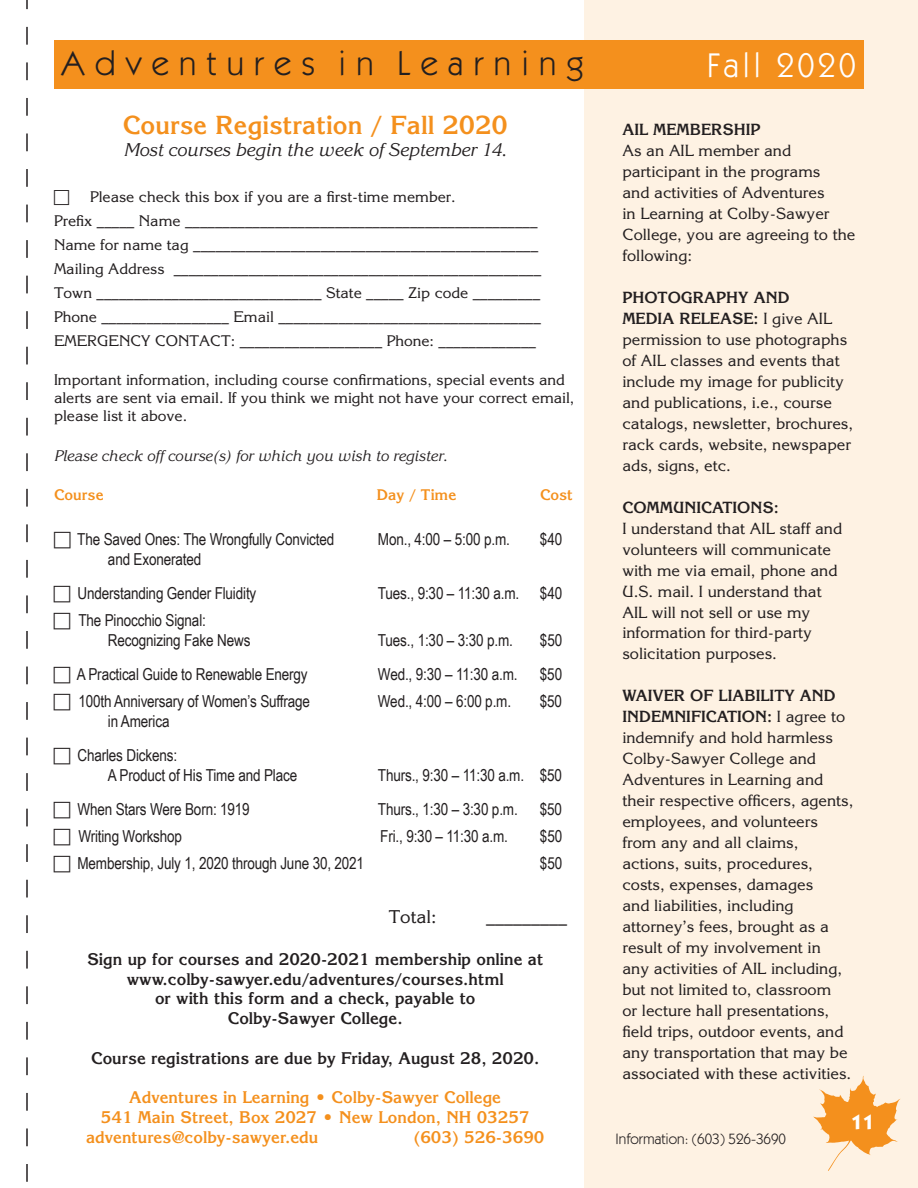
<style>
.page{position:relative;width:918px;height:1188px;background:#fff}
.page>*{position:absolute;margin:0;border:0;box-sizing:border-box;transform-origin:0 0}
.t1{font:34.35px "Itc Kabel";letter-spacing:.3em;color:#231f20}
.t2{font:34.35px "Itc Kabel";letter-spacing:.1em;color:#fff}
.t3{font:700 25.5px "Korinna";color:#f4901d}
.t4{font:700 21px "Itc Kabel";color:#fff}
.t5{font:italic 18px "Korinna";color:#231f20}
.t6{font:18px "Korinna";color:#231f20}
.t7{font:16.5px/34.5px "Arial Narrow";letter-spacing:-.01em;color:#231f20}
.t8{font:700 16.5px/19.8px "Korinna";color:#231f20;text-align:center}
.t9{font:700 16.5px "Korinna";color:#f4901d}
.t10{font:15.75px/21px "Korinna";color:#231f20}
.t11{font:700 15.75px "Korinna";color:#231f20}
.t12{font:15px/24px "Korinna";color:#231f20}
.t13{font:italic 15px "Korinna";color:#231f20}
.t14{font:15px "Itc Kabel";color:#231f20}
.t15{font:700 15px "Korinna";color:#f4901d}
.s1{font-weight:700}
</style>
<div class="page">
<div style="left:584px;top:0;width:334px;height:1188px;background:#fef2e3"></div>
<svg style="left:26px;top:0;width:2px;height:1182px"></svg>
<svg style="left:813px;top:1076px;width:88px;height:95px"></svg>
<div style="left:54px;top:40px;width:810px;height:49px;background:#f4901d"></div>
<h1 class="t1" style="left:62px;top:43px;width:524px">Adventures in Learning</h1>
<h1 class="t2" style="left:707px;top:45px;width:150px">Fall 2020</h1>
<h2 class="t3" style="left:123px;top:110px;width:387px">Course Registration / Fall 2020</h2>
<p class="t5" style="left:124px;top:139px;width:384px">Most courses begin the week of September 14.</p>
<p class="t12" style="left:54px;top:184px;width:489px;text-indent:36px">Please check this box if you are a first-time member.<br>Prefix _____ Name _______________________________________________ Name for name tag ______________________________________________ Mailing Address _________________________________________________ Town ______________________________ State _____ Zip code _________ Phone _________________ Email ___________________________________ EMERGENCY CONTACT: ___________________ Phone: _____________</p>
<p class="t12" style="left:54px;top:371px;width:522px;line-height:18px">Important information, including course confirmations, special events and alerts are sent via email. If you think we might not have your correct email, please list it above.</p>
<p class="t13" style="left:54px;top:447px;width:395px">Please check off course(s) for which you wish to register.</p>
<p class="t15" style="left:54px;top:486px;width:51px">Course</p>
<p class="t15" style="left:377px;top:486px;width:81px">Day / Time</p>
<p class="t15" style="left:540px;top:486px;width:34px">Cost</p>
<p class="t7" style="left:77px;top:522px;width:259px">The Saved Ones: The Wrongfully Convicted</p>
<p class="t7" style="left:378px;top:522px;width:133px">Mon., 4:00 – 5:00 p.m.</p>
<p class="t7" style="left:540px;top:522px;width:24px">$40</p>
<p class="t7" style="left:78px;top:541px;width:180px;text-indent:30px">and Exonerated<br>Understanding Gender Fluidity</p>
<p class="t11" style="left:622px;top:119px;width:140px">AIL MEMBERSHIP</p>
<p class="t10" style="left:622px;top:139px;width:235px">As an AIL member and participant in the programs<br>and activities of Adventures<br>in Learning at Colby-Sawyer<br>College, you are agreeing to the following:</p>
<p class="t10" style="left:622px;top:286px;width:232px"><span class="s1">PHOTOGRAPHY AND<br>MEDIA RELEASE:</span> I give AIL permission to use photographs of AIL classes and events that include my image for publicity and publications, i.e., course catalogs, newsletter, brochures, rack cards, website, newspaper ads, signs, etc.</p>
<p class="t11" style="left:622px;top:497px;width:158px">COMMUNICATIONS:</p>
<p class="t10" style="left:622px;top:517px;width:221px">I understand that AIL staff and volunteers will communicate with me via email, phone and<br>U.S. mail. I understand that<br>AIL will not sell or use my information for third-party solicitation purposes.</p>
<p class="t10" style="left:622px;top:685px;width:233px"><span class="s1">WAIVER OF LIABILITY AND<br>INDEMNIFICATION:</span> I agree to indemnify and hold harmless<br>Colby-Sawyer College and<br>Adventures in Learning and their respective officers, agents, employees, and volunteers from any and all claims, actions, suits, procedures, costs, expenses, damages<br>and liabilities, including attorney’s fees, brought as a result of my involvement in<br>any activities of AIL including, but not limited to, classroom<br>or lecture hall presentations, field trips, outdoor events, and any transportation that may be associated with these activities.</p>
<p class="t7" style="left:378px;top:576px;width:186px">Tues., 9:30 – 11:30 a.m. $40</p>
<p class="t7" style="left:108px;top:610px;width:144px;line-height:19.5px;text-indent:-30px">The Pinocchio Signal:<br>Recognizing Fake News</p>
<p class="t7" style="left:378px;top:622px;width:137px">Tues., 1:30 – 3:30 p.m.</p>
<p class="t7" style="left:540px;top:622px;width:24px">$50</p>
<p class="t7" style="left:77px;top:657px;width:232px">A Practical Guide to Renewable Energy</p>
<p class="t7" style="left:378px;top:657px;width:141px">Wed., 9:30 – 11:30 a.m.</p>
<p class="t7" style="left:540px;top:657px;width:24px">$50</p>
<p class="t7" style="left:78px;top:684px;width:233px">100th Anniversary of Women’s Suffrage</p>
<p class="t7" style="left:378px;top:684px;width:135px">Wed., 4:00 – 6:00 p.m.</p>
<p class="t7" style="left:540px;top:684px;width:24px">$50</p>
<p class="t7" style="left:77px;top:703px;width:101px;text-indent:30px">in America<br>Charles Dickens:</p>
<p class="t7" style="left:108px;top:757px;width:191px">A Product of His Time and Place</p>
<p class="t7" style="left:378px;top:757px;width:186px">Thurs., 9:30 – 11:30 a.m. $50</p>
<p class="t7" style="left:77px;top:792px;width:174px">When Stars Were Born: 1919</p>
<p class="t7" style="left:378px;top:792px;width:141px">Thurs., 1:30 – 3:30 p.m.</p>
<p class="t7" style="left:540px;top:792px;width:24px">$50</p>
<p class="t7" style="left:78px;top:819px;width:105px">Writing Workshop</p>
<p class="t7" style="left:380px;top:819px;width:129px">Fri., 9:30 – 11:30 a.m.</p>
<p class="t7" style="left:540px;top:819px;width:24px">$50</p>
<p class="t7" style="left:78px;top:846px;width:288px">Membership, July 1, 2020 through June 30, 2021</p>
<p class="t7" style="left:540px;top:846px;width:24px">$50</p>
<p class="t6" style="left:389px;top:906px;width:49px">Total:</p>
<p class="t6" style="left:486px;top:906px;width:82px">_________</p>
<p class="t8" style="left:87px;top:949px;width:458px">Sign up for courses and 2020-2021 membership online at www.colby-sawyer.edu/adventures/courses.html<br>or with this form and a check, payable to<br>Colby-Sawyer College.</p>
<p class="t8" style="left:91px;top:1048px;width:450px">Course registrations are due by Friday, August 28, 2020.</p>
<p class="t9" style="left:129px;top:1087px;width:373px">Adventures in Learning • Colby-Sawyer College</p>
<p class="t9" style="left:101px;top:1107px;width:430px">541 Main Street, Box 2027 • New London, NH 03257</p>
<p class="t9" style="left:86px;top:1127px;width:234px">adventures@colby-sawyer.edu</p>
<p class="t9" style="left:413px;top:1127px;width:133px">(603) 526-3690</p>
<p class="t14" style="left:616px;top:1130px;width:172px">Information: (603) 526-3690</p>
<h3 class="t4" style="left:851px;top:1109px;width:25px">11</h3>
</div>
